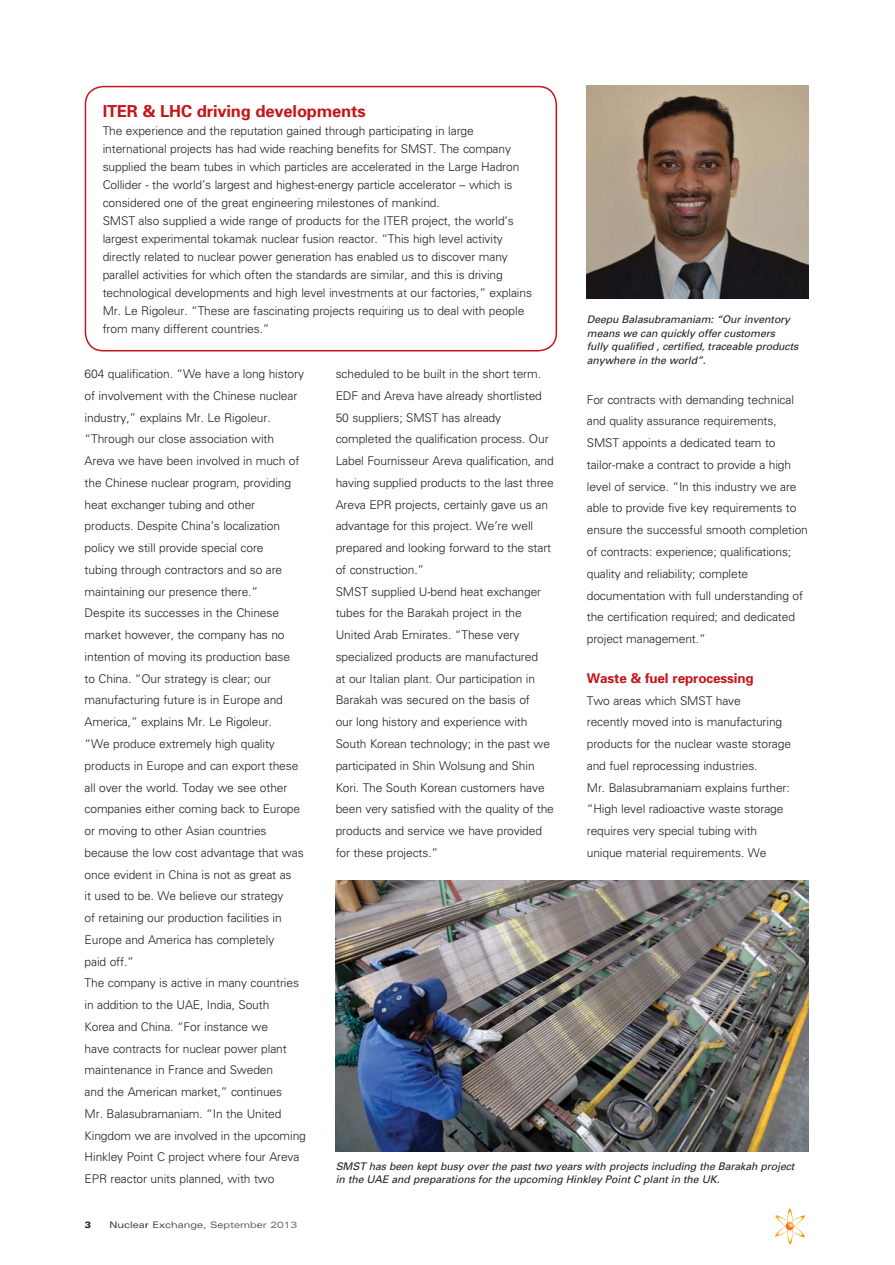
<style>
.page{position:relative;width:895px;height:1265px;background:#fff}
.page>*{position:absolute;margin:0;border:0;box-sizing:border-box;transform-origin:0 0}
.t1{font:700 16.5px "Univers";letter-spacing:-.01em;color:#c4151c}
.t2{font:700 13.5px "Univers";letter-spacing:-.01em;color:#c4151c}
.t3{font:300 12px/21.8px "Univers";letter-spacing:-.01em;color:#231f20}
.t4{font:italic 10.5px/13.5px "Univers";letter-spacing:-.01em;color:#231f20}
.t5{font:expanded 9px "Univers";color:#3e3d3f}
.t6{font:900 expanded 9px "Univers";color:#272425}
.s1{color:#323031}
.s2{color:#434344}
.s3{color:#4a4a4c}
.s4{color:#4f4f51}
.s5{color:#515153}
.s6{color:#565759}
.s7{color:#5a5b5d}
.s8{color:#5f6062}
.s9{color:#646567}
.s10{color:#656769}
.s11{color:#6c6d70}
</style>
<div class="page">
<svg style="left:775px;top:1208px;width:29px;height:36px"></svg>
<svg style="left:85px;top:86px;width:472px;height:265px"></svg>
<img style="left:586px;top:86px;width:221px;height:212px">
<img style="left:335px;top:880px;width:472px;height:271px">
<h1 class="t1" style="left:103px;top:105px;width:264px">ITER &amp; LHC driving developments</h1>
<p class="t3" style="left:103px;top:123px;width:430px;line-height:18px">The experience and the reputation gained through participating in large international projects has had wide reaching benefits for SMST. The company supplied the beam tubes in which particles are accelerated in the Large Hadron Collider - the world’s largest and highest-energy particle accelerator – which is considered one of the great engineering milestones of mankind.<br>SMST also supplied a wide range of products for the ITER project, the world’s largest experimental tokamak nuclear fusion reactor. “This high level activity directly related to nuclear power generation has enabled us to discover many parallel activities for which often the standards are similar, and this is driving technological developments and high level investments at our factories,” explains Mr. Le Rigoleur. “These are fascinating projects requiring us to deal with people from many different countries.”</p>
<p class="t4" style="left:586px;top:314px;width:213px">Deepu Balasubramaniam: “Our inventory means we can quickly offer customers fully qualified , certified, traceable products anywhere in the world”.</p>
<p class="t3" style="left:85px;top:364px;width:223px">604 qualification. “We have a long history of involvement with the Chinese nuclear industry,” explains Mr. Le Rigoleur. “Through our close association with Areva we have been involved in much of the Chinese nuclear program, providing heat exchanger tubing and other products. Despite China’s localization policy we still provide special core<br>tubing through contractors and so are maintaining our presence there.”<br>Despite its successes in the Chinese market however, the company has no intention of moving its production base<br>to China. “Our strategy is clear; our manufacturing future is in Europe and America,” explains Mr. Le Rigoleur.<br>“We produce extremely high quality products in Europe and can export these all over the world. Today we see other companies either coming back to Europe or moving to other Asian countries because the low cost advantage that was once evident in China is not as great as<br>it used to be. We believe our strategy<br>of retaining our production facilities in Europe and America has completely<br>paid off.”<br>The company is active in many countries in addition to the UAE, India, South<br>Korea and China. “For instance we<br>have contracts for nuclear power plant maintenance in France and Sweden<br>and the American market,” continues<br>Mr. Balasubramaniam. “In the United Kingdom we are involved in the upcoming Hinkley Point C project where four Areva EPR reactor units planned, with two</p>
<p class="t3" style="left:335px;top:364px;width:220px">scheduled to be built in the short term.<br>EDF and Areva have already shortlisted 50 suppliers; SMST has already completed the qualification process. Our Label Fournisseur Areva qualification, and having supplied products to the last three Areva EPR projects, certainly gave us an advantage for this project. We’re well prepared and looking forward to the start of construction.”<br>SMST supplied U-bend heat exchanger tubes for the Barakah project in the United Arab Emirates. “These very specialized products are manufactured<br>at our Italian plant. Our participation in Barakah was secured on the basis of<br>our long history and experience with South Korean technology; in the past we participated in Shin Wolsung and Shin Kori. The South Korean customers have been very satisfied with the quality of the products and service we have provided for these projects.”</p>
<p class="t3" style="left:586px;top:389px;width:222px">For contracts with demanding technical and quality assurance requirements, SMST appoints a dedicated team to tailor-make a contract to provide a high level of service. “In this industry we are able to provide five key requirements to ensure the successful smooth completion of contracts: experience; qualifications; quality and reliability; complete documentation with full understanding of the certification required; and dedicated project management.”</p>
<p class="t2" style="left:586px;top:673px;width:168px">Waste &amp; fuel reprocessing</p>
<p class="t3" style="left:586px;top:690px;width:205px">Two areas which SMST have<br>recently moved into is manufacturing products for the nuclear waste storage and fuel reprocessing industries.<br>Mr. Balasubramaniam explains further: “High level radioactive waste storage requires very special tubing with unique material requirements. We</p>
<p class="t4" style="left:335px;top:1160px;width:460px">SMST has been kept busy over the past two years with projects including the Barakah project in the UAE and preparations for the upcoming Hinkley Point C plant in the UK.</p>
<p class="t6" style="left:85px;top:1221px;width:8px">3</p>
<p class="t5" style="left:110px;top:1221px;width:189px"><span class="s1">Nuc</span>lear <span class="s2">Exc</span><span class="s3">ha</span><span class="s4">ng</span><span class="s5">e,</span> <span class="s6">Se</span><span class="s7">pt</span><span class="s8">embe</span><span class="s9">r</span> <span class="s10">201</span><span class="s11">3</span></p>
</div>
